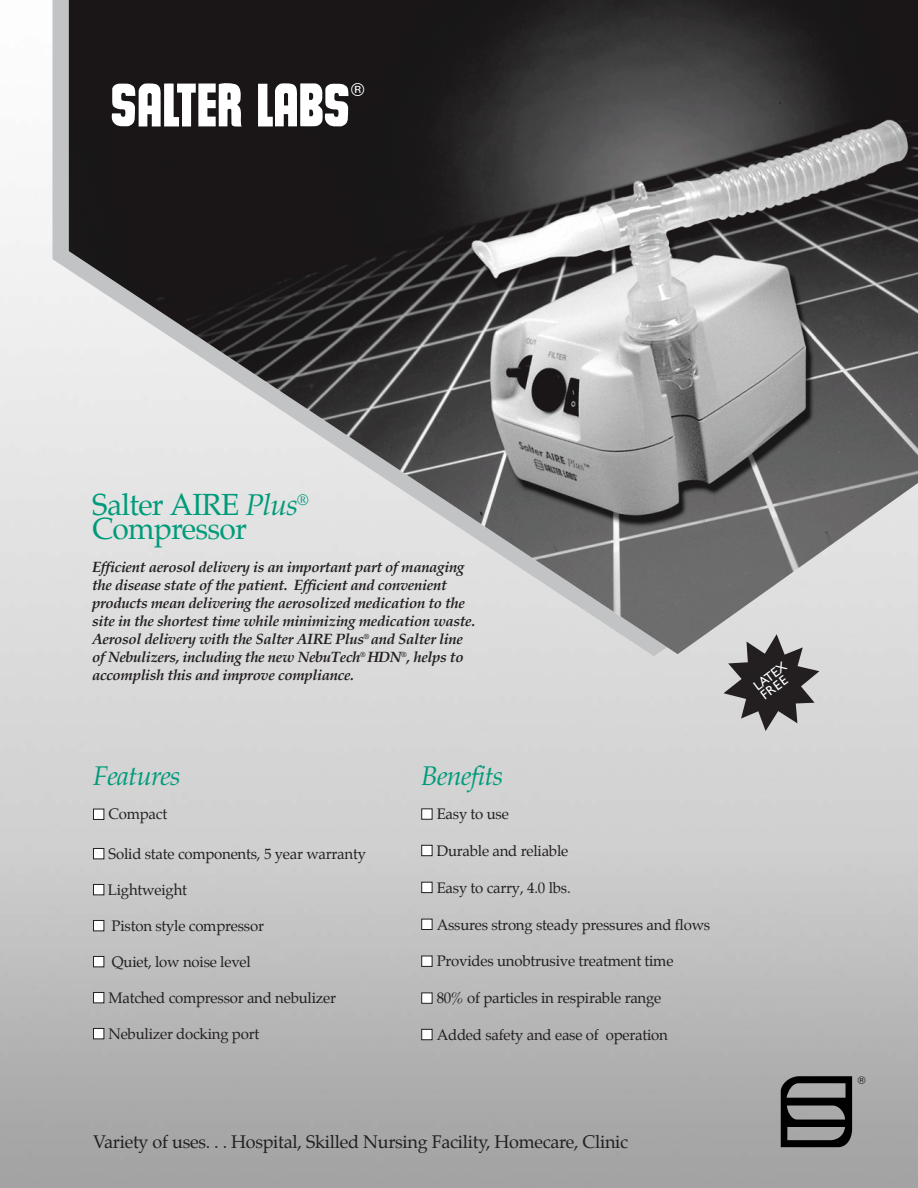
<style>
.page{position:relative;width:918px;height:1188px;background:#fff}
.page>*{position:absolute;margin:0;border:0;box-sizing:border-box;transform-origin:0 0}
.t1{font:30px/24px "Palatino";letter-spacing:-.025em;color:#009b7b}
.t2{font:italic 27px "Palatino";letter-spacing:-.025em;color:#009b7b}
.t3{font:18px "Palatino";letter-spacing:-.015em;color:#231f20}
.t4{font:18px "Helvetica";color:#fff}
.t5{font:italic 700 15px/18px "Palatino";letter-spacing:-.025em;color:#231f20}
.t6{font:15px "Palatino";letter-spacing:-.015em;color:#231f20}
.t7{font:13.5px/11.2px "Gill Sans";color:#fff}
.t8{font:10.5px "Helvetica";color:#231f20}
.s1{font-style:italic}
.s2{color:#fff}
</style>
<div class="page">
<svg style="left:52px;top:0;width:624px;height:656px;background:#d7d8d9"></svg>
<img style="left:69px;top:0;width:849px;height:654px">
<svg style="left:781px;top:1076px;width:71px;height:71px;background:#505050"></svg>
<svg style="left:112px;top:82px;width:130px;height:45px"></svg>
<svg style="left:258px;top:83px;width:91px;height:43px"></svg>
<svg style="left:724px;top:634px;width:95px;height:97px;background:#7f7d7d"></svg>
<p class="t4" style="left:351px;top:82px;width:15px">®</p>
<h1 class="t1" style="left:92px;top:495px;width:218px">Salter AIRE <span class="s1">Plus</span><sup>®<br></sup>Compressor</h1>
<p class="t5" style="left:92px;top:560px;width:385px">Efficient aerosol delivery is an important part of managing the disease state of the patient. Efficient and convenient products mean delivering the aerosolized medication to the site in the shortest time while minimizing medication waste.<br>Aerosol delivery with the Salter AIRE Plus<sup>®</sup> and Salter line of Nebulizers, including the new NebuTech<sup>®</sup> HDN<sup>®</sup>, helps to accomplish this and improve compliance.</p>
<h2 class="t2" style="left:93px;top:765px;width:89px">Features</h2>
<p class="t6" style="left:93px;top:807px;width:76px"><span class="s2">■</span> Compact</p>
<p class="t6" style="left:93px;top:847px;width:275px"><span class="s2">■</span> Solid state components, 5 year warranty</p>
<p class="t6" style="left:93px;top:883px;width:96px"><span class="s2">■</span> Lightweight</p>
<p class="t6" style="left:93px;top:919px;width:172px"><span class="s2">■</span> Piston style compressor</p>
<p class="t6" style="left:93px;top:955px;width:159px"><span class="s2">■</span> Quiet, low noise level</p>
<p class="t6" style="left:93px;top:991px;width:245px"><span class="s2">■</span> Matched compressor and nebulizer</p>
<p class="t6" style="left:93px;top:1027px;width:168px"><span class="s2">■</span> Nebulizer docking port</p>
<h2 class="t2" style="left:421px;top:765px;width:84px">Benefits</h2>
<p class="t6" style="left:421px;top:807px;width:89px"><span class="s2">■</span> Easy to use</p>
<p class="t6" style="left:421px;top:843px;width:149px"><span class="s2">■</span> Durable and reliable</p>
<p class="t6" style="left:421px;top:880px;width:151px"><span class="s2">■</span> Easy to carry, 4.0 lbs.</p>
<p class="t6" style="left:421px;top:917px;width:291px"><span class="s2">■</span> Assures strong steady pressures and flows</p>
<p class="t6" style="left:421px;top:954px;width:254px"><span class="s2">■</span> Provides unobtrusive treatment time</p>
<p class="t6" style="left:421px;top:991px;width:242px"><span class="s2">■</span> 80% of particles in respirable range</p>
<p class="t6" style="left:421px;top:1027px;width:248px"><span class="s2">■</span> Added safety and ease of operation</p>
<p class="t3" style="left:93px;top:1133px;width:537px">Variety of uses. . . Hospital, Skilled Nursing Facility, Homecare, Clinic</p>
<p class="t7" style="left:753px;top:684px;width:39px;rotate:-37deg">LATEX<br>FREE</p>
<p class="t8" style="left:858px;top:1076px;width:9px">®</p>
</div>
